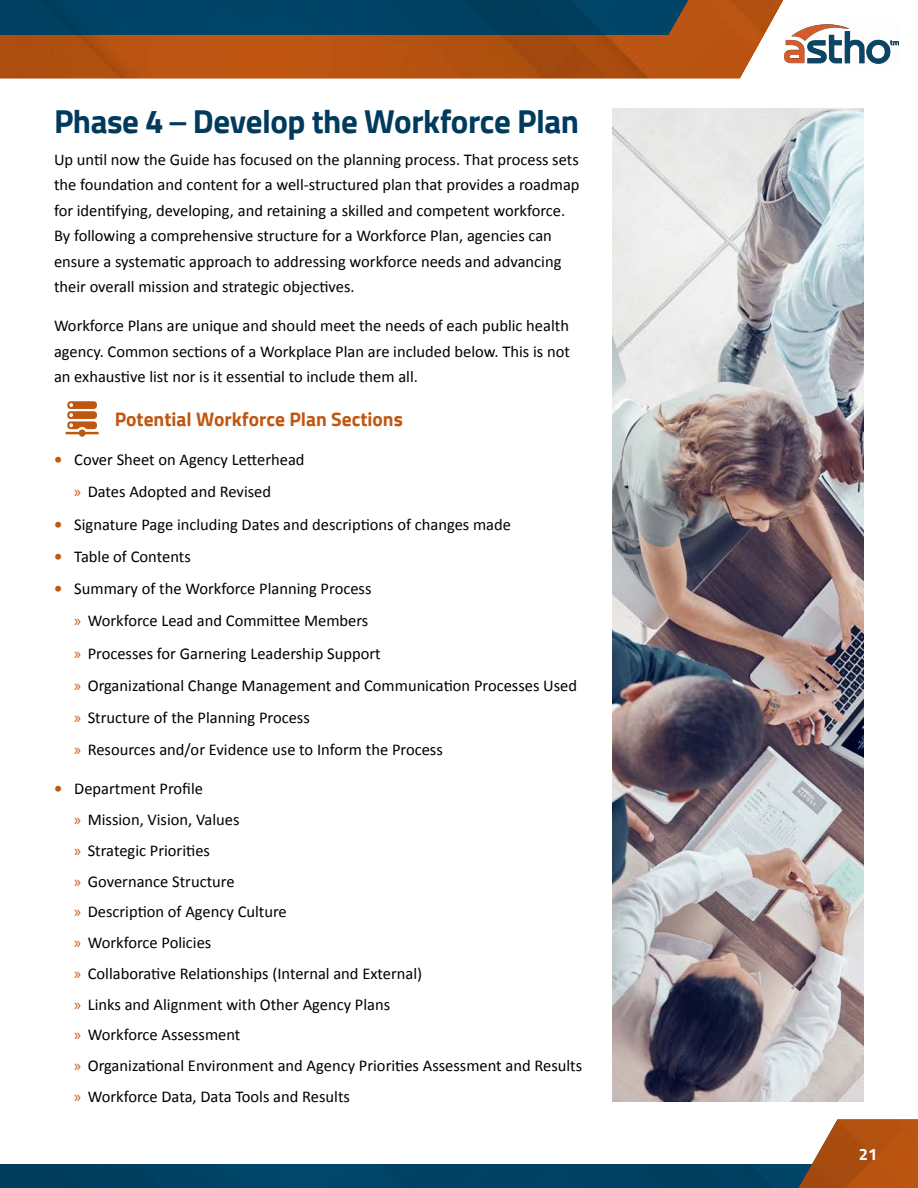
<style>
.page{position:relative;width:918px;height:1188px;background:#fff}
.page>*{position:absolute;margin:0;border:0;box-sizing:border-box;transform-origin:0 0}
.t1{font:700 33px "Sunflower";letter-spacing:-.015em;color:#003a5d}
.t2{font:700 19.5px "Sunflower";color:#c05711}
.Body_Copy_11pt{font:16.5px/25.5px "Calibri";color:#000}
.t3{font:700 16.5px "Sunflower";color:#fff}
.s1{font-family:"Calibri"}
.s2{font-weight:700;color:#c05711}
.s3{font-family:"Myriad Pro";color:#c05711}
</style>
<div class="page">
<div style="left:0;top:1165px;width:783px;height:23px;background:#004264"></div>
<img style="left:783px;top:1119px;width:135px;height:69px">
<img style="left:785px;top:24px;width:113px;height:40px">
<img style="left:0;top:0;width:783px;height:78px">
<svg style="left:688px;top:0;width:16px;height:35px"></svg>
<img style="left:0;top:0;width:688px;height:35px">
<img style="left:612px;top:108px;width:252px;height:994px">
<svg style="left:66px;top:401px;width:33px;height:36px"></svg>
<h1 class="t1" style="left:54px;top:106px;width:527px">Phase 4 <span class="s1">–</span> Develop the Workforce Plan</h1>
<p class="Body_Copy_11pt" style="left:54px;top:147px;width:527px">Up until now the Guide has focused on the planning process. That process sets the foundation and content for a well-structured plan that provides a roadmap for identifying, developing, and retaining a skilled and competent workforce.<br>By following a comprehensive structure for a Workforce Plan, agencies can ensure a systematic approach to addressing workforce needs and advancing their overall mission and strategic objectives.</p>
<p class="Body_Copy_11pt" style="left:54px;top:313px;width:517px;text-align:justify">Workforce Plans are unique and should meet the needs of each public health agency. Common sections of a Workplace Plan are included below. This is not an exhaustive list nor is it essential to include them all.</p>
<h2 class="t2" style="left:115px;top:410px;width:290px">Potential Workforce Plan Sections</h2>
<p class="Body_Copy_11pt" style="left:54px;top:447px;width:252px"><span class="s2">•</span> Cover Sheet on Agency Letterhead</p>
<p class="Body_Copy_11pt" style="left:74px;top:479px;width:198px"><span class="s3">»</span> Dates Adopted and Revised</p>
<p class="Body_Copy_11pt" style="left:54px;top:511px;width:459px"><span class="s2">•</span> Signature Page including Dates and descriptions of changes made</p>
<p class="Body_Copy_11pt" style="left:54px;top:544px;width:138px"><span class="s2">•</span> Table of Contents</p>
<p class="Body_Copy_11pt" style="left:54px;top:576px;width:319px"><span class="s2">•</span> Summary of the Workforce Planning Process</p>
<p class="Body_Copy_11pt" style="left:74px;top:608px;width:296px"><span class="s3">»</span> Workforce Lead and Committee Members</p>
<p class="Body_Copy_11pt" style="left:74px;top:640px;width:308px"><span class="s3">»</span> Processes for Garnering Leadership Support</p>
<p class="Body_Copy_11pt" style="left:74px;top:673px;width:504px"><span class="s3">»</span> Organizational Change Management and Communication Processes Used</p>
<p class="Body_Copy_11pt" style="left:74px;top:705px;width:237px"><span class="s3">»</span> Structure of the Planning Process</p>
<p class="Body_Copy_11pt" style="left:74px;top:737px;width:370px"><span class="s3">»</span> Resources and/or Evidence use to Inform the Process</p>
<p class="Body_Copy_11pt" style="left:54px;top:776px;width:151px"><span class="s2">•</span> Department Profile</p>
<p class="Body_Copy_11pt" style="left:74px;top:807px;width:167px"><span class="s3">»</span> Mission, Vision, Values</p>
<p class="Body_Copy_11pt" style="left:74px;top:838px;width:137px"><span class="s3">»</span> Strategic Priorities</p>
<p class="Body_Copy_11pt" style="left:74px;top:868px;width:162px"><span class="s3">»</span> Governance Structure</p>
<p class="Body_Copy_11pt" style="left:74px;top:899px;width:214px"><span class="s3">»</span> Description of Agency Culture</p>
<p class="Body_Copy_11pt" style="left:74px;top:930px;width:139px"><span class="s3">»</span> Workforce Policies</p>
<p class="Body_Copy_11pt" style="left:74px;top:961px;width:350px"><span class="s3">»</span> Collaborative Relationships (Internal and External)</p>
<p class="Body_Copy_11pt" style="left:74px;top:991px;width:317px"><span class="s3">»</span> Links and Alignment with Other Agency Plans</p>
<p class="Body_Copy_11pt" style="left:74px;top:1022px;width:168px"><span class="s3">»</span> Workforce Assessment</p>
<p class="Body_Copy_11pt" style="left:74px;top:1053px;width:510px"><span class="s3">»</span> Organizational Environment and Agency Priorities Assessment and Results</p>
<p class="Body_Copy_11pt" style="left:74px;top:1084px;width:277px"><span class="s3">»</span> Workforce Data, Data Tools and Results</p>
<p class="t3" style="left:859px;top:1146px;width:20px">21</p>
</div>
